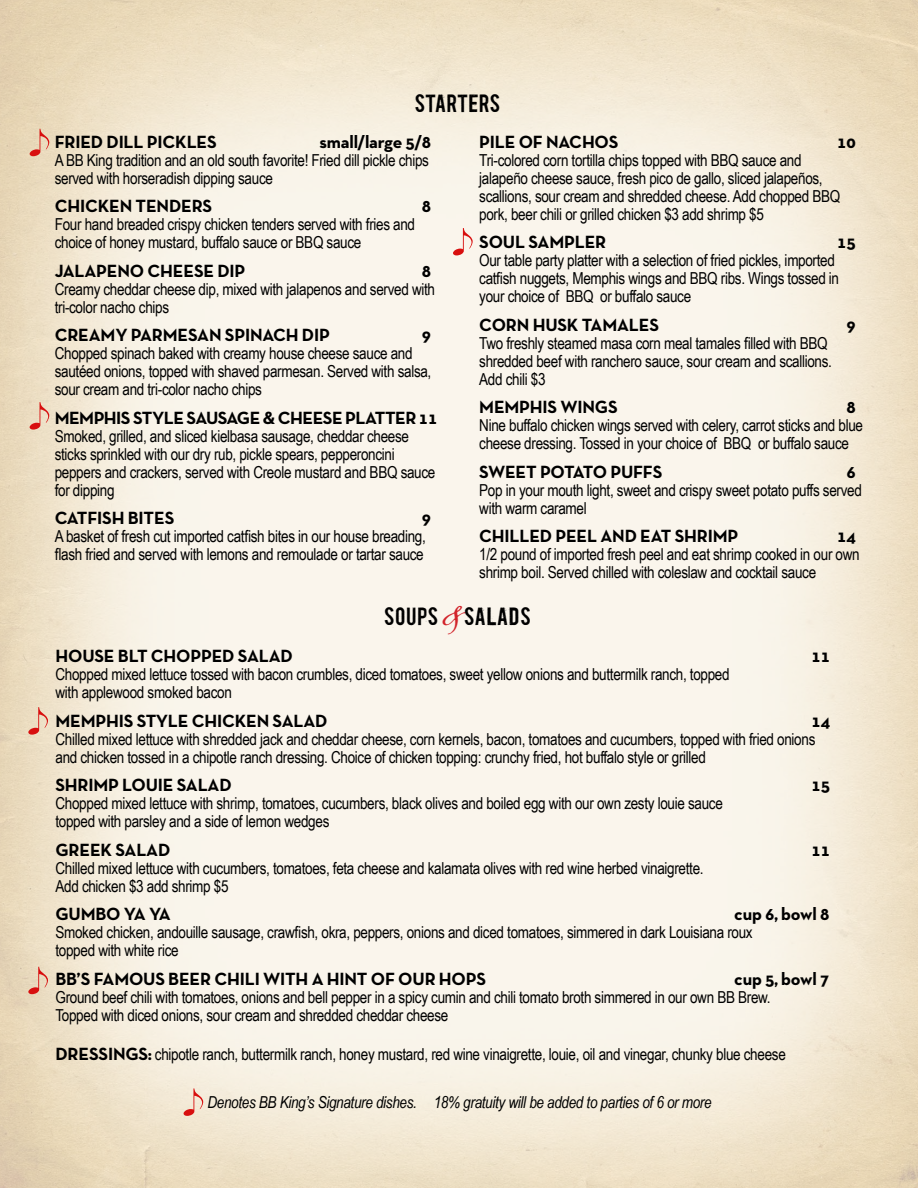
<style>
.page{position:relative;width:918px;height:1188px;background:#fff}
.page>*{position:absolute;margin:0;border:0;box-sizing:border-box;transform-origin:0 0}
.t1{font:21px "Boycott";color:#000}
.t2{font:700 18px "Neutra Text TF";letter-spacing:-.01em;color:#000}
.t3{font:700 18px "Neutra Text TF";letter-spacing:-.03em;color:#000}
.t4{font:16.5px/18px "Arial Narrow";letter-spacing:-.02em;color:#000}
.t5{font:italic 16.5px "Arial Narrow";letter-spacing:-.02em;color:#000}
.s1{font-family:"Lily Wang";font-size:36px;color:#d2232a}
.s2{font-family:"Neutra Text TF";font-weight:700;font-size:18px}
</style>
<div class="page">
<img style="left:28px;top:707px;width:20px;height:28px">
<img style="left:28px;top:967px;width:20px;height:27px">
<img style="left:184px;top:1088px;width:19px;height:28px">
<img style="left:30px;top:129px;width:19px;height:27px">
<img style="left:30px;top:402px;width:19px;height:28px">
<img style="left:453px;top:228px;width:20px;height:27px">
<p class="t1" style="left:414px;top:93px;width:12px">STARTERS</p>
<p class="t2" style="left:55px;top:130px;width:164px">FRIED DILL PICKLES</p>
<p class="t2" style="left:319px;top:130px;width:113px">small/large 5/8</p>
<p class="t4" style="left:55px;top:150px;width:376px">A BB King tradition and an old south favorite! Fried dill pickle chips served with horseradish dipping sauce</p>
<p class="t2" style="left:55px;top:195px;width:159px">CHICKEN TENDERS</p>
<p class="t2" style="left:422px;top:195px;width:11px">8</p>
<p class="t4" style="left:55px;top:215px;width:362px">Four hand breaded crispy chicken tenders served with fries and choice of honey mustard, buffalo sauce or BBQ sauce</p>
<p class="t2" style="left:55px;top:259px;width:192px">JALAPENO CHEESE DIP</p>
<p class="t2" style="left:422px;top:259px;width:11px">8</p>
<p class="t4" style="left:55px;top:279px;width:382px">Creamy cheddar cheese dip, mixed with jalapenos and served with tri-color nacho chips</p>
<p class="t2" style="left:55px;top:324px;width:277px">CREAMY PARMESAN SPINACH DIP</p>
<p class="t2" style="left:422px;top:324px;width:11px">9</p>
<p class="t4" style="left:55px;top:344px;width:378px">Chopped spinach baked with creamy house cheese sauce and sautéed onions, topped with shaved parmesan. Served with salsa, sour cream and tri-color nacho chips</p>
<p class="t3" style="left:55px;top:406px;width:384px">MEMPHIS STYLE SAUSAGE &amp; CHEESE PLATTER 11</p>
<p class="t4" style="left:55px;top:426px;width:382px">Smoked, grilled, and sliced kielbasa sausage, cheddar cheese sticks sprinkled with our dry rub, pickle spears, pepperoncini peppers and crackers, served with Creole mustard and BBQ sauce for dipping</p>
<p class="t2" style="left:55px;top:507px;width:121px">CATFISH BITES</p>
<p class="t2" style="left:422px;top:507px;width:11px">9</p>
<p class="t4" style="left:55px;top:527px;width:373px">A basket of fresh cut imported catfish bites in our house breading, flash fried and served with lemons and remoulade or tartar sauce</p>
<p class="t2" style="left:479px;top:130px;width:141px">PILE OF NACHOS</p>
<p class="t2" style="left:837px;top:130px;width:20px">10</p>
<p class="t4" style="left:479px;top:150px;width:363px">Tri-colored corn tortilla chips topped with BBQ sauce and jalapeño cheese sauce, fresh pico de gallo, sliced jalapeños, scallions, sour cream and shredded cheese. Add chopped BBQ pork, beer chili or grilled chicken $3 add shrimp $5</p>
<p class="t2" style="left:479px;top:231px;width:128px">SOUL SAMPLER</p>
<p class="t2" style="left:837px;top:231px;width:20px">15</p>
<p class="t4" style="left:479px;top:251px;width:361px">Our table party platter with a selection of fried pickles, imported catfish nuggets, Memphis wings and BBQ ribs. Wings tossed in your choice of BBQ or buffalo sauce</p>
<p class="t2" style="left:479px;top:313px;width:181px">CORN HUSK TAMALES</p>
<p class="t2" style="left:846px;top:313px;width:11px">9</p>
<p class="t4" style="left:479px;top:333px;width:354px">Two freshly steamed masa corn meal tamales filled with BBQ shredded beef with ranchero sauce, sour cream and scallions.<br>Add chili $3</p>
<p class="t2" style="left:479px;top:396px;width:140px">MEMPHIS WINGS</p>
<p class="t2" style="left:846px;top:396px;width:11px">8</p>
<p class="t4" style="left:479px;top:416px;width:385px">Nine buffalo chicken wings served with celery, carrot sticks and blue cheese dressing. Tossed in your choice of BBQ or buffalo sauce</p>
<p class="t2" style="left:479px;top:460px;width:185px">SWEET POTATO PUFFS</p>
<p class="t2" style="left:846px;top:460px;width:11px">6</p>
<p class="t4" style="left:479px;top:480px;width:384px">Pop in your mouth light, sweet and crispy sweet potato puffs served with warm caramel</p>
<p class="t2" style="left:479px;top:525px;width:24px">Chilled</p>
<p class="t2" style="left:555px;top:525px;width:22px">Peel</p>
<p class="t2" style="left:600px;top:525px;width:13px">and</p>
<p class="t2" style="left:640px;top:525px;width:56px">Eat Shrimp</p>
<p class="t2" style="left:837px;top:525px;width:20px">14</p>
<p class="t4" style="left:479px;top:545px;width:382px">1/2 pound of imported fresh peel and eat shrimp cooked in our own shrimp boil. Served chilled with coleslaw and cocktail sauce</p>
<p class="t1" style="left:384px;top:605px;width:12px">SOUPS</p>
<p class="t1" style="left:440px;top:605px;width:35px"><span class="s1">&amp;</span>SALADS</p>
<p class="t2" style="left:56px;top:645px;width:239px">HOUSE BLT CHOPPED SALAD</p>
<p class="t2" style="left:812px;top:645px;width:20px">11</p>
<p class="t4" style="left:56px;top:665px;width:676px">Chopped mixed lettuce tossed with bacon crumbles, diced tomatoes, sweet yellow onions and buttermilk ranch, topped with applewood smoked bacon</p>
<p class="t2" style="left:56px;top:709px;width:274px">MEMPHIS STYLE CHICKEN SALAD</p>
<p class="t2" style="left:812px;top:709px;width:20px">14</p>
<p class="t4" style="left:56px;top:729px;width:761px">Chilled mixed lettuce with shredded jack and cheddar cheese, corn kernels, bacon, tomatoes and cucumbers, topped with fried onions and chicken tossed in a chipotle ranch dressing. Choice of chicken topping: crunchy fried, hot buffalo style or grilled</p>
<p class="t2" style="left:56px;top:774px;width:178px">SHRIMP LOUIE SALAD</p>
<p class="t2" style="left:812px;top:774px;width:20px">15</p>
<p class="t4" style="left:56px;top:794px;width:669px">Chopped mixed lettuce with shrimp, tomatoes, cucumbers, black olives and boiled egg with our own zesty louie sauce topped with parsley and a side of lemon wedges</p>
<p class="t2" style="left:56px;top:838px;width:116px">GREEK SALAD</p>
<p class="t2" style="left:812px;top:838px;width:20px">11</p>
<p class="t4" style="left:56px;top:858px;width:650px">Chilled mixed lettuce with cucumbers, tomatoes, feta cheese and kalamata olives with red wine herbed vinaigrette.<br>Add chicken $3 add shrimp $5</p>
<p class="t2" style="left:56px;top:903px;width:117px">GUMBO YA YA</p>
<p class="t2" style="left:734px;top:903px;width:97px">cup 6, bowl 8</p>
<p class="t4" style="left:56px;top:923px;width:699px">Smoked chicken, andouille sausage, crawfish, okra, peppers, onions and diced tomatoes, simmered in dark Louisiana roux topped with white rice</p>
<p class="t2" style="left:56px;top:967px;width:432px">BB’S FAMOUS BEER CHILI WITH A HINT OF OUR HOPS</p>
<p class="t2" style="left:734px;top:967px;width:97px">cup 5, bowl 7</p>
<p class="t4" style="left:56px;top:987px;width:717px">Ground beef chili with tomatoes, onions and bell pepper in a spicy cumin and chili tomato broth simmered in our own BB Brew.<br>Topped with diced onions, sour cream and shredded cheddar cheese</p>
<p class="t4" style="left:56px;top:1044px;width:732px"><span class="s2">DRESSINGS:</span> chipotle ranch, buttermilk ranch, honey mustard, red wine vinaigrette, louie, oil and vinegar, chunky blue cheese</p>
<p class="t5" style="left:207px;top:1091px;width:506px">Denotes BB King’s Signature dishes. 18% gratuity will be added to parties of 6 or more</p>
</div>
